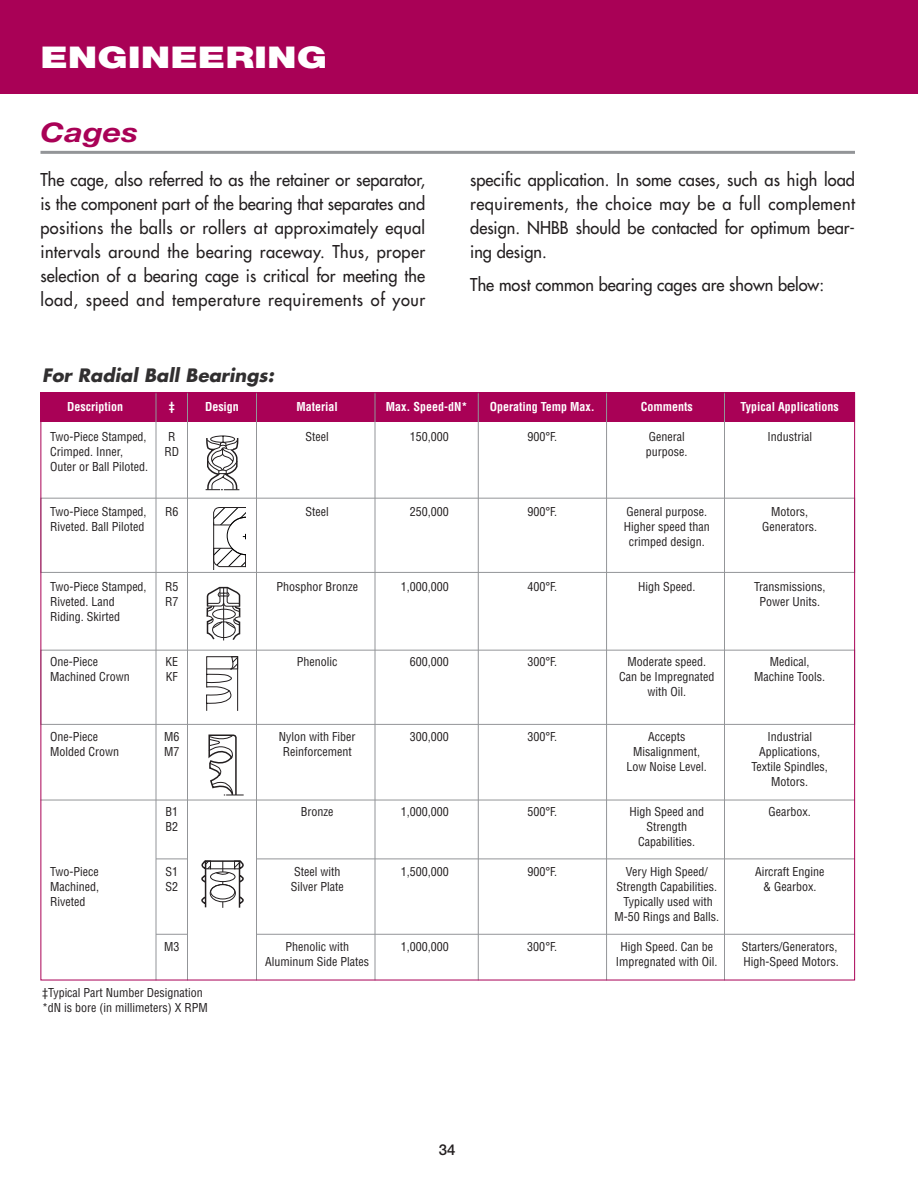
<style>
.page{position:relative;width:918px;height:1188px;background:#fff}
.page>*{position:absolute;margin:0;border:0;box-sizing:border-box;transform-origin:0 0}
.t1{font:900 30px "Helvetica Neue";color:#fff;scale:1.3 1}
.t2{font:italic 700 27px "Helvetica Neue";color:#a90156;scale:1.2 1}
.t3{font:italic 700 18px "Futura";color:#312f30}
.t4{font:17.25px/24px "Futura";color:#231f20;text-align:justify;scale:.95 1}
.t5{font:500 15px "Helvetica Neue";color:#231f20}
.t6{font:condensed 12px/15px "Helvetica";color:#231f20;text-align:center}
.t7{font:700 condensed 12px "Helvetica";color:#fff}
</style>
<div class="page">
<div style="left:40px;top:392px;width:815px;height:30px;background:#a90156"></div>
<svg style="left:42px;top:497px;width:811px;height:228px"></svg>
<hr style="left:40px;top:151px;width:815px;height:3px;background:#939598">
<div style="left:0;top:0;width:918px;height:94px;background:#a90156"></div>
<hr style="left:375px;top:392px;width:1px;height:588px;background:#939598">
<hr style="left:478px;top:392px;width:1px;height:588px;background:#939598">
<hr style="left:724px;top:392px;width:1px;height:588px;background:#939598">
<hr style="left:606px;top:392px;width:1px;height:588px;background:#939598">
<hr style="left:187px;top:392px;width:1px;height:588px;background:#939598">
<hr style="left:156px;top:392px;width:1px;height:588px;background:#939598">
<hr style="left:256px;top:392px;width:1px;height:588px;background:#939598">
<svg style="left:208px;top:734px;width:36px;height:62px"></svg>
<svg style="left:201px;top:860px;width:43px;height:48px"></svg>
<svg style="left:206px;top:656px;width:32px;height:56px"></svg>
<hr style="left:156px;top:859px;width:32px;height:1px;background:#939598">
<hr style="left:156px;top:934px;width:32px;height:1px;background:#939598">
<hr style="left:40px;top:800px;width:815px;height:1px;background:#939598">
<hr style="left:257px;top:859px;width:598px;height:1px;background:#939598">
<hr style="left:257px;top:934px;width:598px;height:1px;background:#939598">
<svg style="left:206px;top:586px;width:35px;height:55px"></svg>
<hr style="left:213px;top:522px;width:1px;height:47px;background:#231f20">
<svg style="left:213px;top:507px;width:34px;height:60px"></svg>
<svg style="left:205px;top:435px;width:34px;height:56px"></svg>
<h1 class="t1" style="left:40px;top:46px;width:222px">ENGINEERING</h1>
<h2 class="t2" style="left:40px;top:123px;width:83px">Cages</h2>
<p class="t4" style="left:40px;top:169px;width:407px">The cage, also referred to as the retainer or separator, is the component part of the bearing that separates and positions the balls or rollers at approximately equal intervals around the bearing raceway. Thus, proper selection of a bearing cage is critical for meeting the load, speed and temperature requirements of your</p>
<h3 class="t4" style="left:470px;top:169px;width:407px">specific application. In some cases, such as high load requirements, the choice may be a full complement design. NHBB should be contacted for optimum bear&shy;ing design.</h3>
<h3 class="t4" style="left:470px;top:274px;width:374px">The most common bearing cages are shown below:</h3>
<h3 class="t3" style="left:42px;top:367px;width:234px">For Radial Ball Bearings:</h3>
<p class="t7" style="left:67px;top:402px;width:57px">Description</p>
<p class="t7" style="left:169px;top:402px;width:7px">‡</p>
<p class="t7" style="left:205px;top:402px;width:35px">Design</p>
<p class="t7" style="left:297px;top:402px;width:43px">Material</p>
<p class="t7" style="left:386px;top:402px;width:83px">Max. Speed-dN*</p>
<p class="t7" style="left:490px;top:402px;width:107px">Operating Temp Max.</p>
<p class="t7" style="left:641px;top:402px;width:53px">Comments</p>
<p class="t7" style="left:741px;top:402px;width:100px">Typical Applications</p>
<p class="t6" style="left:50px;top:430px;width:98px">Two-Piece Stamped,</p>
<p class="t6" style="left:168px;top:430px;width:9px">R</p>
<p class="t6" style="left:306px;top:430px;width:25px">Steel</p>
<p class="t6" style="left:410px;top:430px;width:40px">150,000</p>
<p class="t6" style="left:527px;top:430px;width:31px">900°F.</p>
<p class="t6" style="left:649px;top:430px;width:37px">General</p>
<p class="t6" style="left:767px;top:430px;width:46px">Industrial</p>
<p class="t6" style="left:50px;top:445px;width:74px">Crimped. Inner,</p>
<p class="t6" style="left:164px;top:445px;width:16px">RD</p>
<p class="t6" style="left:646px;top:445px;width:43px">purpose.</p>
<p class="t6" style="left:50px;top:460px;width:99px">Outer or Ball Piloted.</p>
<p class="t6" style="left:50px;top:505px;width:98px">Two-Piece Stamped,</p>
<p class="t6" style="left:165px;top:505px;width:15px">R6</p>
<p class="t6" style="left:306px;top:505px;width:25px">Steel</p>
<p class="t6" style="left:410px;top:505px;width:40px">250,000</p>
<p class="t6" style="left:527px;top:505px;width:31px">900°F.</p>
<p class="t6" style="left:626px;top:505px;width:82px">General purpose.</p>
<p class="t6" style="left:771px;top:505px;width:38px">Motors,</p>
<p class="t6" style="left:50px;top:520px;width:96px">Riveted. Ball Piloted</p>
<p class="t6" style="left:624px;top:520px;width:87px">Higher speed than</p>
<p class="t6" style="left:762px;top:520px;width:56px">Generators.</p>
<p class="t6" style="left:629px;top:535px;width:77px">crimped design.</p>
<p class="t6" style="left:50px;top:580px;width:98px">Two-Piece Stamped,</p>
<p class="t6" style="left:165px;top:580px;width:15px">R5</p>
<p class="t6" style="left:276px;top:580px;width:83px">Phosphor Bronze</p>
<p class="t6" style="left:401px;top:580px;width:49px">1,000,000</p>
<p class="t6" style="left:527px;top:580px;width:31px">400°F.</p>
<p class="t6" style="left:638px;top:580px;width:59px">High Speed.</p>
<p class="t6" style="left:754px;top:580px;width:73px">Transmissions,</p>
<p class="t6" style="left:50px;top:595px;width:66px">Riveted. Land</p>
<p class="t6" style="left:165px;top:595px;width:15px">R7</p>
<p class="t6" style="left:759px;top:595px;width:62px">Power Units.</p>
<p class="t6" style="left:50px;top:610px;width:71px">Riding. Skirted</p>
<p class="t6" style="left:50px;top:655px;width:49px">One-Piece</p>
<p class="t6" style="left:165px;top:655px;width:14px">KE</p>
<p class="t6" style="left:297px;top:655px;width:42px">Phenolic</p>
<p class="t6" style="left:410px;top:655px;width:40px">600,000</p>
<p class="t6" style="left:527px;top:655px;width:31px">300°F.</p>
<p class="t6" style="left:627px;top:655px;width:80px">Moderate speed.</p>
<p class="t6" style="left:770px;top:655px;width:41px">Medical,</p>
<p class="t6" style="left:50px;top:670px;width:81px">Machined Crown</p>
<p class="t6" style="left:166px;top:670px;width:13px">KF</p>
<p class="t6" style="left:619px;top:670px;width:97px">Can be Impregnated</p>
<p class="t6" style="left:754px;top:670px;width:73px">Machine Tools.</p>
<p class="t6" style="left:647px;top:685px;width:40px">with Oil.</p>
<p class="t6" style="left:50px;top:730px;width:49px">One-Piece</p>
<p class="t6" style="left:164px;top:730px;width:17px">M6</p>
<p class="t6" style="left:279px;top:730px;width:78px">Nylon with Fiber</p>
<p class="t6" style="left:410px;top:730px;width:40px">300,000</p>
<p class="t6" style="left:527px;top:730px;width:31px">300°F.</p>
<p class="t6" style="left:648px;top:730px;width:39px">Accepts</p>
<p class="t6" style="left:767px;top:730px;width:46px">Industrial</p>
<p class="t6" style="left:50px;top:745px;width:70px">Molded Crown</p>
<p class="t6" style="left:164px;top:745px;width:17px">M7</p>
<p class="t6" style="left:283px;top:745px;width:71px">Reinforcement</p>
<p class="t6" style="left:633px;top:745px;width:68px">Misalignment,</p>
<p class="t6" style="left:759px;top:745px;width:62px">Applications,</p>
<p class="t6" style="left:627px;top:760px;width:82px">Low Noise Level.</p>
<p class="t6" style="left:752px;top:760px;width:78px">Textile Spindles,<br>Motors.</p>
<p class="t6" style="left:165px;top:805px;width:14px">B1</p>
<p class="t6" style="left:301px;top:805px;width:34px">Bronze</p>
<p class="t6" style="left:401px;top:805px;width:49px">1,000,000</p>
<p class="t6" style="left:527px;top:805px;width:31px">500°F.</p>
<p class="t6" style="left:629px;top:805px;width:76px">High Speed and</p>
<p class="t6" style="left:769px;top:805px;width:44px">Gearbox.</p>
<p class="t6" style="left:165px;top:820px;width:14px">B2</p>
<p class="t6" style="left:638px;top:820px;width:58px">Strength<br>Capabilities.</p>
<p class="t6" style="left:50px;top:865px;width:50px">Two-Piece</p>
<p class="t6" style="left:165px;top:865px;width:14px">S1</p>
<p class="t6" style="left:294px;top:865px;width:48px">Steel with</p>
<p class="t6" style="left:401px;top:865px;width:49px">1,500,000</p>
<p class="t6" style="left:527px;top:865px;width:31px">900°F.</p>
<p class="t6" style="left:626px;top:865px;width:83px">Very High Speed/</p>
<p class="t6" style="left:755px;top:865px;width:71px">Aircraft Engine</p>
<p class="t6" style="left:50px;top:880px;width:50px">Machined,</p>
<p class="t6" style="left:165px;top:880px;width:14px">S2</p>
<p class="t6" style="left:291px;top:880px;width:54px">Silver Plate</p>
<p class="t6" style="left:616px;top:880px;width:102px">Strength Capabilities.</p>
<p class="t6" style="left:763px;top:880px;width:55px">&amp; Gearbox.</p>
<p class="t6" style="left:50px;top:895px;width:37px">Riveted</p>
<p class="t6" style="left:614px;top:895px;width:106px">Typically used with<br>M-50 Rings and Balls.</p>
<p class="t6" style="left:164px;top:940px;width:17px">M3</p>
<p class="t6" style="left:285px;top:940px;width:65px">Phenolic with</p>
<p class="t6" style="left:401px;top:940px;width:49px">1,000,000</p>
<p class="t6" style="left:527px;top:940px;width:31px">300°F.</p>
<p class="t6" style="left:620px;top:940px;width:94px">High Speed. Can be</p>
<p class="t6" style="left:742px;top:940px;width:97px">Starters/Generators,</p>
<p class="t6" style="left:265px;top:955px;width:105px">Aluminum Side Plates</p>
<p class="t6" style="left:616px;top:955px;width:103px">Impregnated with Oil.</p>
<p class="t6" style="left:744px;top:955px;width:97px">High-Speed Motors.</p>
<p class="t6" style="left:42px;top:986px;width:167px;text-align:left">‡Typical Part Number Designation *dN is bore (in millimeters) X RPM</p>
<p class="t5" style="left:439px;top:1144px;width:18px">34</p>
</div>
